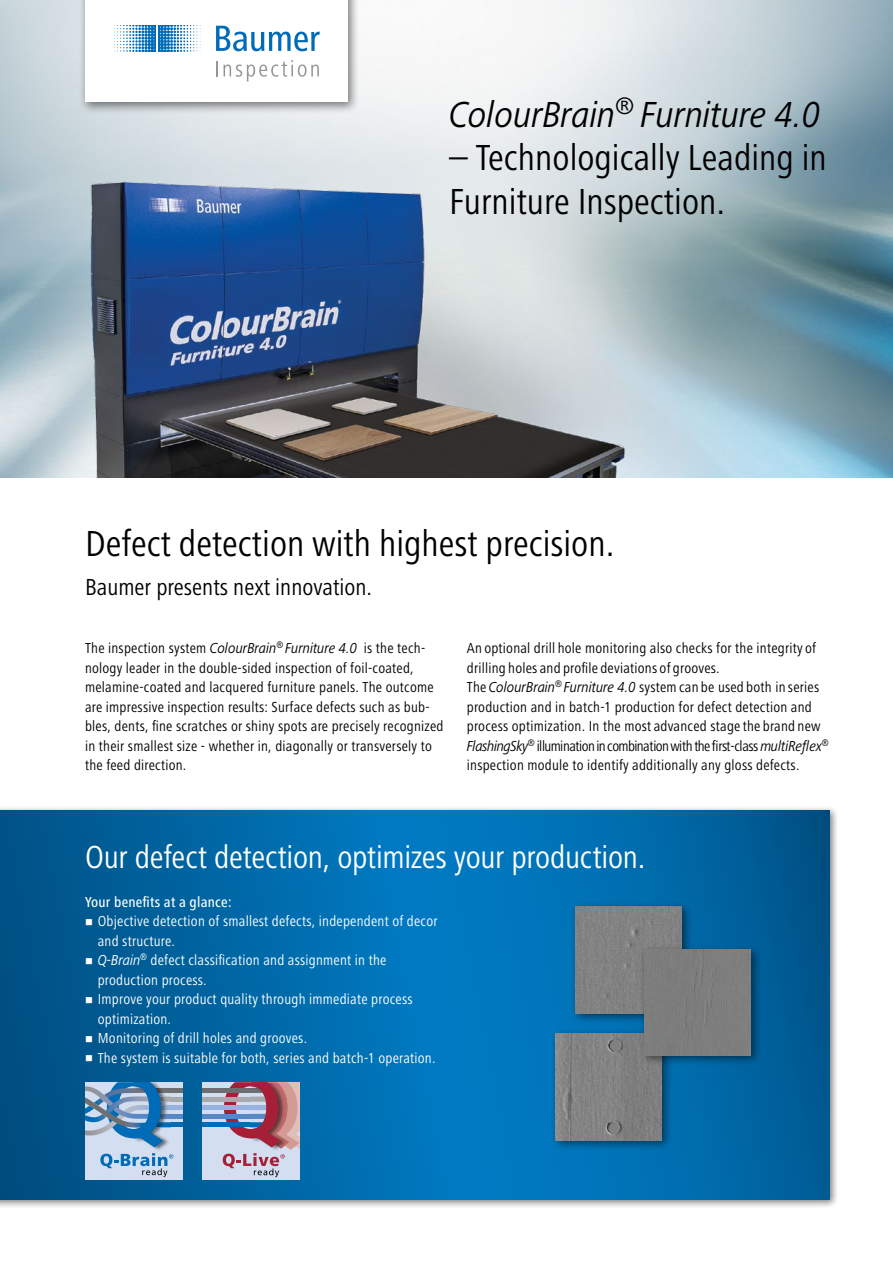
<style>
.page{position:relative;width:893px;height:1263px;background:#fff}
.page>*{position:absolute;margin:0;border:0;box-sizing:border-box;transform-origin:0 0}
.t1{font:condensed 37.5px/43.5px "Frutiger Next LT";color:#000}
.t2{font:italic 37.5px "Frutiger Next Pro";color:#000;scale:.9 1}
.t3{font:condensed 33px "Frutiger Next LT";letter-spacing:-.005em;color:#fff}
.t4{font:condensed 24px "Frutiger Next LT";color:#000}
.t5{font:condensed 15px/19.5px "Frutiger Next LT";letter-spacing:.015em;color:#000}
.t6{font:condensed 15px/19.5px "Frutiger Next LT";letter-spacing:.015em;color:#fff}
.t7{font:500 condensed 15px "Frutiger Next LT";letter-spacing:.015em;color:#fff}
.s1{font-family:"Frutiger Next Pro";font-style:italic;font-stretch:normal}
</style>
<div class="page">
<img style="left:0;top:0;width:893px;height:478px">
<img style="left:0;top:136px;width:845px;height:342px">
<div style="left:0;top:806px;width:839px;height:403px;background:#000;opacity:.5"></div>
<svg style="left:0;top:810px;width:829px;height:389px;background:#0067a7"></svg>
<div style="left:79px;top:0;width:280px;height:115px;background:#000;opacity:.5"></div>
<div style="left:85px;top:0;width:262px;height:102px;background:#fff"></div>
<svg style="left:216px;top:26px;width:104px;height:25px"></svg>
<svg style="left:114px;top:25px;width:87px;height:27px"></svg>
<svg style="left:216px;top:60px;width:103px;height:22px"></svg>
<div style="left:85px;top:1082px;width:98px;height:98px;background:#d4def1"></div>
<div style="left:149px;top:1088px;width:34px;height:5px;background:#6d6e71"></div>
<div style="left:150px;top:1096px;width:33px;height:5px;background:#a7a9ac"></div>
<div style="left:150px;top:1105px;width:33px;height:5px;background:#96b2dd"></div>
<div style="left:150px;top:1114px;width:33px;height:5px;background:#5688c7"></div>
<div style="left:149px;top:1122px;width:34px;height:5px;background:#006bb6"></div>
<svg style="left:100px;top:1153px;width:73px;height:24px"></svg>
<img style="left:155px;top:1147px;width:5px;height:3px">
<svg style="left:85px;top:1082px;width:86px;height:65px"></svg>
<div style="left:202px;top:1082px;width:98px;height:98px;background:#d4def1"></div>
<div style="left:202px;top:1088px;width:67px;height:5px;background:#6d6e71"></div>
<div style="left:202px;top:1096px;width:67px;height:5px;background:#a7a9ac"></div>
<div style="left:202px;top:1105px;width:67px;height:5px;background:#96b2dd"></div>
<div style="left:202px;top:1114px;width:67px;height:5px;background:#5688c7"></div>
<div style="left:202px;top:1122px;width:67px;height:5px;background:#006bb6"></div>
<svg style="left:223px;top:1082px;width:77px;height:95px"></svg>
<div style="left:550px;top:1028px;width:123px;height:123px;background:#000;opacity:.5"></div>
<img style="left:555px;top:1034px;width:107px;height:106px">
<div style="left:570px;top:901px;width:123px;height:123px;background:#000;opacity:.5"></div>
<div style="left:576px;top:907px;width:106px;height:106px;background:#828282"></div>
<div style="left:639px;top:944px;width:123px;height:122px;background:#000;opacity:.5"></div>
<div style="left:644px;top:949px;width:107px;height:106px;background:#7d7d7d"></div>
<svg style="left:86px;top:919px;width:6px;height:6px"></svg>
<svg style="left:86px;top:958px;width:6px;height:6px"></svg>
<svg style="left:86px;top:997px;width:6px;height:6px"></svg>
<svg style="left:86px;top:1036px;width:6px;height:6px"></svg>
<svg style="left:86px;top:1055px;width:6px;height:6px"></svg>
<h1 class="t2" style="left:449px;top:93px;width:414px">ColourBrain<sup>®</sup> Furniture 4.0</h1>
<h1 class="t1" style="left:449px;top:136px;width:379px">– Technologically Leading in<br>Furniture Inspection.</h1>
<h1 class="t1" style="left:85px;top:522px;width:531px">Defect detection with highest precision.</h1>
<h3 class="t4" style="left:85px;top:573px;width:289px">Baumer presents next innovation.</h3>
<p class="t5" style="left:85px;top:638px;width:360px">The inspection system <span class="s1">ColourBrain</span><sup>®</sup> <span class="s1">Furniture 4.0</span> is the tech&shy;nology leader in the double-sided inspection of foil-coated, melamine-coated and lacquered furniture panels. The outcome are impressive inspection results: Surface defects such as bub&shy;bles, dents, fine scratches or shiny spots are precisely recognized in their smallest size - whether in, diagonally or transversely to the feed direction.</p>
<p class="t5" style="left:467px;top:638px;width:363px">An optional drill hole monitoring also checks for the integrity of drilling holes and profile deviations of grooves.<br>The <span class="s1">ColourBrain</span><sup>®</sup> <span class="s1">Furniture 4.0</span> systemcan be used both in series production and in batch-1 production for defect detection and process optimization. In the most advanced stage the brand new <span class="s1">FlashingSky</span><sup>®</sup> illuminationincombinationwiththefirst-class <span class="s1">multiReflex</span><sup>® </sup>inspection module to identify additionally any gloss defects.</p>
<h2 class="t3" style="left:85px;top:839px;width:562px">Our defect detection, optimizes your production.</h2>
<p class="t7" style="left:85px;top:893px;width:148px">Your benefits at a glance:</p>
<p class="t6" style="left:98px;top:911px;width:341px">Objective detection of smallest defects, independent of decor and structure.<br><span class="s1">Q-Brain</span><sup>®</sup> defect classification and assignment in the production process.<br>Improve your product quality through immediate process optimization.<br>Monitoring of drill holes and grooves.<br>The system is suitable for both, series and batch-1 operation.</p>
</div>
